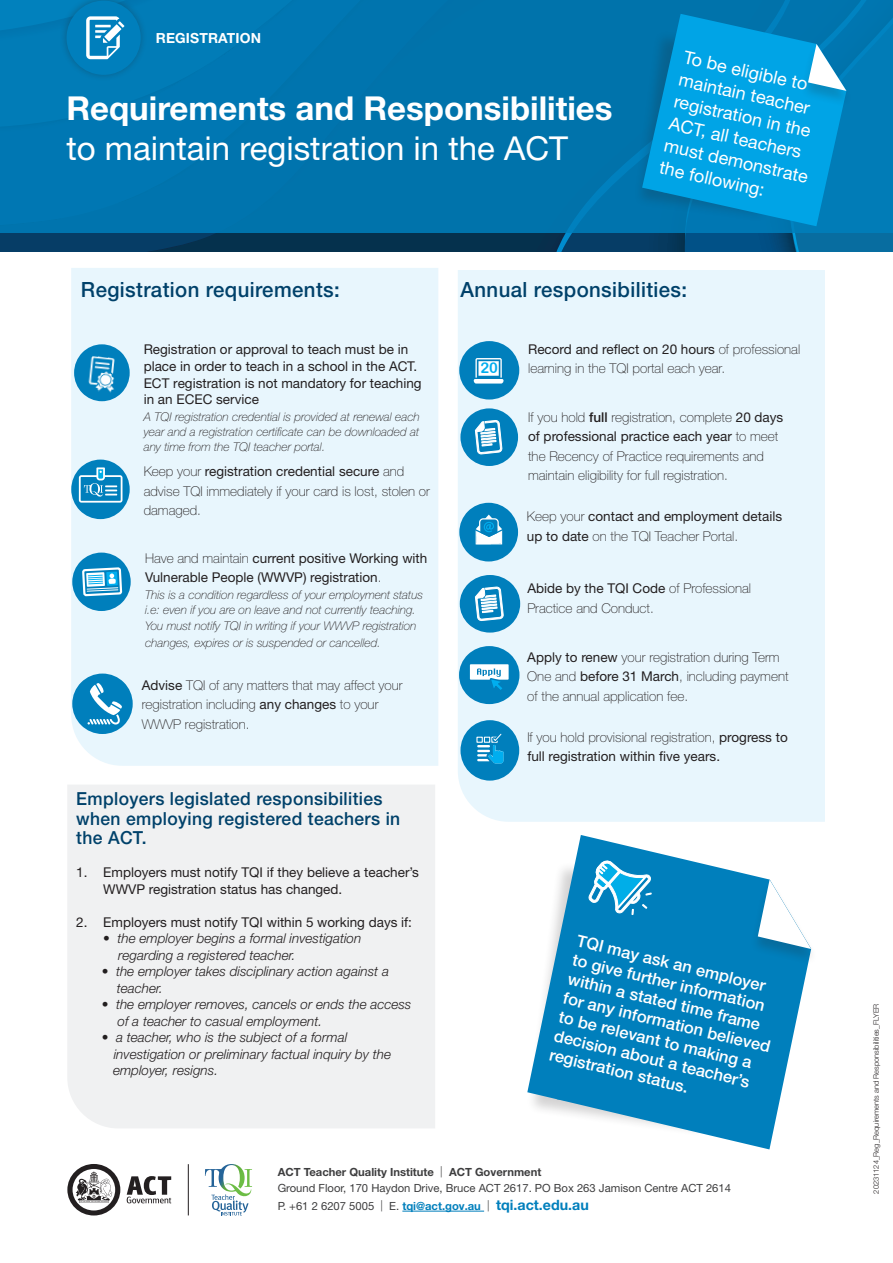
<style>
.page{position:relative;width:893px;height:1263px;background:#fff}
.page>*{position:absolute;margin:0;border:0;box-sizing:border-box;transform-origin:0 0}
.t1{font:700 33px "Helvetica Neue LT Pro";color:#fff}
.t2{font:33px "Helvetica Neue LT Pro";color:#fff}
.t3{font:500 21px "Helvetica Neue LT Pro";letter-spacing:.02em;color:#00416a}
.Body_Copy_TQI{font:18px/22.5px "Helvetica Neue LT Pro";color:#fff}
.t4{font:500 18px/19.5px "Helvetica Neue LT Pro";letter-spacing:.02em;color:#00416a}
.t5{font:500 16.5px/19.5px "Helvetica Neue LT Pro";color:#fff}
.t6{font:14.85px "Arial Rounded MT Bold";color:#00aeef}
.t7{font:700 13.95px "Helvetica Neue LT Pro";letter-spacing:.01em;color:#fff}
.Body_Copy_TQI-2{font:100 13.5px/19.5px "Helvetica Neue LT Pro";color:#231f20}
.Body_Copy_TQI-3{font:13.5px/19.5px "Helvetica Neue LT Pro";color:#231f20}
.t8{font:italic 300 13.5px/16.5px "Helvetica Neue LT Pro";color:#231f20}
.Body_Copy_TQI-4{font:italic 100 12px/15.9px "Helvetica Neue LT Pro";color:#231f20;text-align:justify}
.Body_Copy_TQI-5{font:11.25px "Helvetica Neue LT Pro";color:#3e3e3f}
.Body_Copy_TQI-6{font:700 11.25px "Helvetica Neue LT Pro";color:#3e3e3f}
.t9{font:300 7.5px "Helvetica Neue LT Pro";color:#231f20}
.s1{font-weight:400}
.s2{font-weight:100}
.s3{font-weight:400;font-style:normal}
.s4{font-weight:500}
.s5{font-weight:300}
.s6{font-weight:700;color:#007fbc}
.s7{font-weight:700;font-size:14.25px;color:#007fbc}
</style>
<div class="page">
<svg style="left:527px;top:835px;width:281px;height:314px;fill:#007fbc"></svg>
<div style="left:750px;top:881px;width:68px;height:85px;background:#231f20;opacity:.2"></div>
<svg style="left:758px;top:879px;width:53px;height:70px"></svg>
<div style="left:458px;top:270px;width:367px;height:552px;background:#e8f6fd"></div>
<div style="left:67px;top:785px;width:368px;height:343px;background:#f0f1f2"></div>
<svg style="left:0;top:232px;width:893px;height:20px;background:#054269"></svg>
<div style="left:0;top:0;width:893px;height:232px;background:#0074ae"></div>
<div style="left:59px;top:0;width:89px;height:82px;background:#231f20;opacity:.3"></div>
<svg style="left:67px;top:1px;width:74px;height:74px"></svg>
<svg style="left:67px;top:1164px;width:53px;height:51px"></svg>
<svg style="left:127px;top:1176px;width:44px;height:27px"></svg>
<hr style="left:188px;top:1164px;width:1px;height:51px;background:#231f20">
<svg style="left:205px;top:1164px;width:47px;height:51px"></svg>
<hr style="left:402px;top:1211px;width:82px;height:1px;background:#007fbc">
<div style="left:71px;top:268px;width:367px;height:498px;background:#e8f6fd"></div>
<div style="left:800px;top:46px;width:54px;height:62px;background:#017cb7"></div>
<svg style="left:642px;top:14px;width:204px;height:212px"></svg>
<svg style="left:459px;top:341px;width:60px;height:58px;background:#56aad3"></svg>
<svg style="left:460px;top:575px;width:60px;height:58px;background:#55aad3"></svg>
<svg style="left:460px;top:408px;width:58px;height:58px;background:#57abd3"></svg>
<svg style="left:71px;top:460px;width:62px;height:274px;background:#8cc7e3"></svg>
<svg style="left:459px;top:646px;width:60px;height:58px;background:#55abd4"></svg>
<div style="left:460px;top:720px;width:59px;height:61px;background:#007fbc;border-radius:50%"></div>
<svg style="left:476px;top:733px;width:28px;height:31px"></svg>
<svg style="left:459px;top:503px;width:59px;height:58px;background:#4ba6d1"></svg>
<svg style="left:74px;top:344px;width:56px;height:57px;background:#65b2d8"></svg>
<img style="left:81px;top:355px;width:40px;height:39px">
<svg style="left:589px;top:860px;width:62px;height:55px"></svg>
<p class="t7" style="left:156px;top:29px;width:107px">REGISTRATION</p>
<p class="t1" style="left:66px;top:87px;width:548px">Requirements and Responsibilities</p>
<p class="t2" style="left:66px;top:128px;width:503px">to maintain registration in the ACT</p>
<p class="Body_Copy_TQI" style="left:687px;top:45px;width:149px;rotate:13deg">To be eligible to maintain teacher registration in the<br>ACT, all teachers must demonstrate the following:</p>
<p class="t3" style="left:81px;top:277px;width:260px">Registration requirements:</p>
<p class="Body_Copy_TQI-3" style="left:144px;top:340px;width:280px;line-height:16.8px">Registration or approval to teach must be in place in order to teach in a school in the ACT.<br>ECT registration is not mandatory for teaching in an ECEC service</p>
<p class="Body_Copy_TQI-4" style="left:144px;top:409px;width:278px;line-height:15px">A TQI registration credential is provided at renewal each year and a registration certificate can be downloaded at any time from the TQI teacher portal.</p>
<p class="Body_Copy_TQI-2" style="left:144px;top:461px;width:288px">Keep your <span class="s1">registration credential secure</span> and advise TQI immediately if your card is lost, stolen or damaged.</p>
<p class="Body_Copy_TQI-3" style="left:145px;top:548px;width:284px"><span class="s2">Have and maintain</span> current positive Working with<br>Vulnerable People (WWVP) registration<span class="s2">.</span></p>
<p class="Body_Copy_TQI-4" style="left:145px;top:586px;width:280px;text-align:left">This is a condition regardless of your employment status i.e: even if you are on leave and not currently teaching.<br>You must notify TQI in writing if your WWVP registration changes, expires or is suspended or cancelled.</p>
<p class="Body_Copy_TQI-2" style="left:142px;top:675px;width:262px"><span class="s1">Advise</span> TQI of any matters that may affect your registration including <span class="s1">any changes</span> to your<br>WWVP registration.</p>
<p class="t4" style="left:76px;top:789px;width:326px">Employers legislated responsibilities when employing registered teachers in the ACT.</p>
<p class="Body_Copy_TQI-3" style="left:103px;top:864px;width:317px;line-height:16.5px;text-indent:-27px">1. Employers must notify TQI if they believe a teacher’s<br>WWVP registration status has changed.</p>
<p class="Body_Copy_TQI-3" style="left:76px;top:912px;width:337px">2. Employers must notify TQI within 5 working days if:</p>
<p class="t8" style="left:118px;top:930px;width:245px;text-indent:-15px"><span class="s3">•</span> the employer begins a formal investigation regarding a registered teacher.</p>
<p class="t8" style="left:102px;top:963px;width:289px">• the employer takes disciplinary action against a</p>
<p class="t8" style="left:117px;top:979px;width:48px">teacher.</p>
<p class="t8" style="left:118px;top:996px;width:295px;text-indent:-16px">• the employer removes, cancels or ends the access of a teacher to casual employment.</p>
<p class="t8" style="left:114px;top:1029px;width:279px;text-indent:-12px">• a teacher, who is the subject of a formal investigation or preliminary factual inquiry by the</p>
<p class="t8" style="left:113px;top:1062px;width:107px">employer, resigns.</p>
<p class="t3" style="left:460px;top:277px;width:228px">Annual responsibilities:</p>
<p class="t6" style="left:480px;top:359px;width:19px">20</p>
<p class="Body_Copy_TQI-2" style="left:528px;top:339px;width:274px"><span class="s1">Record and reflect on 20 hours</span> of professional learning in the TQI portal each year.</p>
<p class="Body_Copy_TQI-2" style="left:528px;top:407px;width:257px">If you hold <span class="s4">full</span> registration, complete <span class="s1">20 days of professional practice each year</span> to meet the Recency of Practice requirements and maintain eligibility for full registration.</p>
<p class="Body_Copy_TQI-3" style="left:527px;top:506px;width:257px"><span class="s2">Keep your</span> contact and employment details up to date <span class="s2">on the TQI Teacher Portal.</span></p>
<p class="Body_Copy_TQI-2" style="left:527px;top:579px;width:225px"><span class="s1">Abide by the TQI Code</span> of Professional<br>Practice and Conduct.</p>
<p class="Body_Copy_TQI-2" style="left:527px;top:647px;width:263px"><span class="s1">Apply to renew</span> your registration during Term<br>One and <span class="s1">before 31 March</span>, including payment of the annual application fee.</p>
<p class="Body_Copy_TQI-3" style="left:527px;top:727px;width:262px"><span class="s2">If you hold provisional registration,</span> progress to full registration within five years.</p>
<p class="t5" style="left:578px;top:931px;width:214px;rotate:13deg">TQI may ask an employer<br>to give further information within a stated time frame for any information believed to be relevant to making a decision about a teacher’s registration status.</p>
<p class="Body_Copy_TQI-6" style="left:278px;top:1165px;width:265px">ACT Teacher Quality Institute <span class="s5">|</span> ACT Government</p>
<p class="Body_Copy_TQI-5" style="left:278px;top:1181px;width:455px">Ground Floor, 170 Haydon Drive, Bruce ACT 2617. PO Box 263 Jamison Centre ACT 2614</p>
<p class="Body_Copy_TQI-5" style="left:278px;top:1199px;width:313px">P. +61 2 6207 5005 <span class="s5">|</span> E. <span class="s6">tqi@act.gov.au</span> <span class="s5">|</span> <span class="s7">tqi.act.edu.au</span></p>
<p class="t9" style="left:871px;top:1193px;width:191px;rotate:-90deg">20231124_Reg_Requirements and Responsibilities_FLYER</p>
</div>
